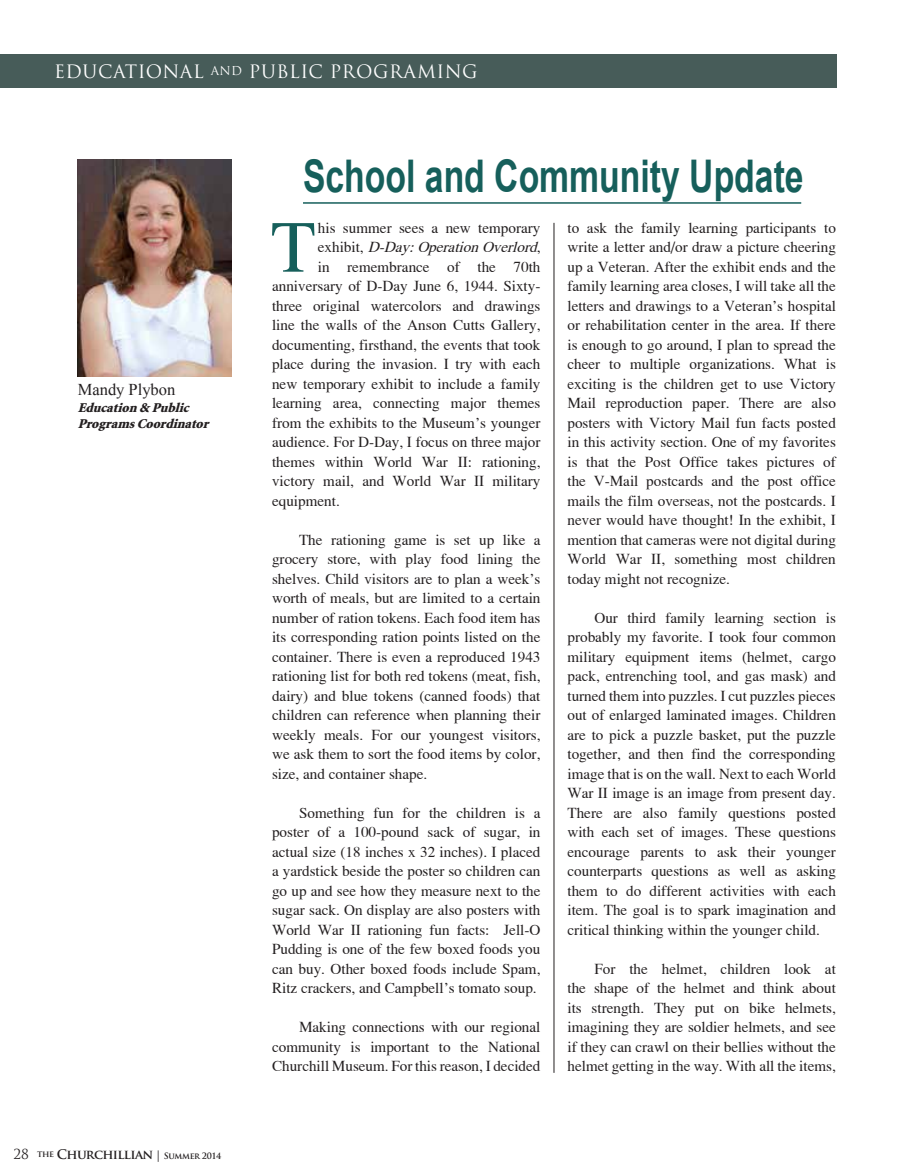
<style>
.page{position:relative;width:918px;height:1175px;background:#fff}
.page>*{position:absolute;margin:0;border:0;box-sizing:border-box;transform-origin:0 0}
.t1{font:73.35px "AWPC Lynn";color:#165f5b}
.t2{font:700 45px "Arial";color:#165f5b;scale:.75 1}
.t3{font:18px "Trajan Pro";letter-spacing:.03em;color:#fff}
.t4{font:16.5px "Times New Roman";color:#231f20}
.t5{font:15.15px/19.5px "AWPC Lynn";color:#231f20;text-align:justify}
.t6{font:italic 15.15px "AWPC Lynn";color:#231f20}
.t7{font:italic 900 13.5px/16.2px "Minion Std";color:#231f20}
.t8{font:700 8.55px "Trajan Pro";letter-spacing:-.04em;color:#231f20}
.s1{font-weight:400;font-size:13.5px}
.s2{font-size:12.9px}
.s3{font-size:11.4px}
.s4{font-style:normal}
</style>
<div class="page">
<hr style="left:303px;top:202px;width:498px;height:2px;background:#165f5b">
<img style="left:78px;top:160px;width:154px;height:216px">
<div style="left:0;top:54px;width:837px;height:34px;background:#475c59"></div>
<hr style="left:554px;top:223px;width:1px;height:849px;background:#231f20">
<p class="t3" style="left:54px;top:60px;width:425px">EDUCATIONAL <sup>AND</sup> PUBLIC PROGRAMING</p>
<p class="t4" style="left:78px;top:379px;width:99px">Mandy Plybon</p>
<p class="t7" style="left:78px;top:399px;width:136px">Education &amp; Public<br>ProgramsCoordinator</p>
<p class="t8" style="left:14px;top:1150px;width:209px"><span class="s1">28</span> THE <span class="s2">CHURCHILLIAN</span> <span class="s3">|</span> SUMMER 2014</p>
<h2 class="t2" style="left:303px;top:147px;width:669px">School and Community Update</h2>
<h1 class="t1" style="left:271px;top:206px;width:46px">T</h1>
<p class="t5" style="left:318px;top:218px;width:224px">his summer sees a new temporary</p>
<p class="t6" style="left:318px;top:239px;width:225px"><span class="s4">e x h i b i t ,</span> D-Day:OperationOverlord<span class="s4">,</span></p>
<p class="t5" style="left:318px;top:257px;width:224px">in remembrance of the 70th</p>
<p class="t5" style="left:272px;top:276px;width:270px">anniversary of D-Day June 6, 1944. Sixty-</p>
<p class="t5" style="left:272px;top:296px;width:270px">three original watercolors and drawings</p>
<p class="t5" style="left:272px;top:315px;width:270px">line the walls of the Anson Cutts Gallery,</p>
<p class="t5" style="left:272px;top:335px;width:270px">documenting, firsthand, the events that took</p>
<p class="t5" style="left:272px;top:354px;width:270px">place during the invasion. I try with each</p>
<p class="t5" style="left:272px;top:374px;width:270px">new temporary exhibit to include a family</p>
<p class="t5" style="left:272px;top:393px;width:270px">learning area, connecting major themes</p>
<p class="t5" style="left:272px;top:413px;width:270px">from the exhibits to the Museum’s younger</p>
<p class="t5" style="left:272px;top:432px;width:270px">audience. For D-Day, I focus on three major</p>
<p class="t5" style="left:272px;top:452px;width:270px">themes within World War II: rationing,</p>
<p class="t5" style="left:272px;top:471px;width:270px">victory mail, and World War II military</p>
<p class="t5" style="left:272px;top:491px;width:69px">equipment.</p>
<p class="t5" style="left:272px;top:530px;width:270px;text-indent:27px">The rationing game is set up like a grocery store, with play food lining the shelves. Child visitors are to plan a week’s worth of meals, but are limited to a certain number of ration tokens. Each food item has its corresponding ration points listed on the container. There is even a reproduced 1943 rationing list for both red tokens (meat, fish, dairy) and blue tokens (canned foods) that children can reference when planning their weekly meals. For our youngest visitors, we ask them to sort the food items by color, size, and container shape.</p>
<p class="t5" style="left:272px;top:803px;width:270px;text-indent:27px">Something fun for the children is a poster of a 100-pound sack of sugar, in actual size (18 inches x 32 inches). I placed a yardstick beside the poster so children can go up and see how they measure next to the sugar sack. On display are also posters with World War II rationing fun facts: Jell-O Pudding is one of the few boxed foods you can buy. Other boxed foods include Spam, Ritz crackers, and Campbell’s tomato soup.</p>
<p class="t5" style="left:272px;top:1017px;width:270px;text-indent:27px">Making connections with our regional community is important to the National Churchill Museum. For this reason, I decided</p>
<p class="t5" style="left:567px;top:218px;width:270px">to ask the family learning participants to write a letter and/or draw a picture cheering up a Veteran. After the exhibit ends and the family learning area closes, I will take all the letters and drawings to a Veteran’s hospital or rehabilitation center in the area. If there is enough to go around, I plan to spread the cheer to multiple organizations. What is exciting is the children get to use Victory Mail reproduction paper. There are also posters with Victory Mail fun facts posted in this activity section. One of my favorites is that the Post Office takes pictures of the V-Mail postcards and the post office mails the film overseas, not the postcards. I never would have thought! In the exhibit, I mention that cameras were not digital during World War II, something most children today might not recognize.</p>
<p class="t5" style="left:567px;top:608px;width:270px;text-indent:27px">Our third family learning section is probably my favorite. I took four common military equipment items (helmet, cargo pack, entrenching tool, and gas mask) and turned them into puzzles. I cut puzzles pieces out of enlarged laminated images. Children are to pick a puzzle basket, put the puzzle together, and then find the corresponding image that is on the wall. Next to each World War II image is an image from present day.<br>There are also family questions posted with each set of images. These questions encourage parents to ask their younger counterparts questions as well as asking them to do different activities with each item. The goal is to spark imagination and critical thinking within the younger child.</p>
<p class="t5" style="left:567px;top:959px;width:270px;text-indent:27px">For the helmet, children look at the shape of the helmet and think about its strength. They put on bike helmets, imagining they are soldier helmets, and see if they can crawl on their bellies without the helmet getting in the way. With all the items,</p>
</div>
